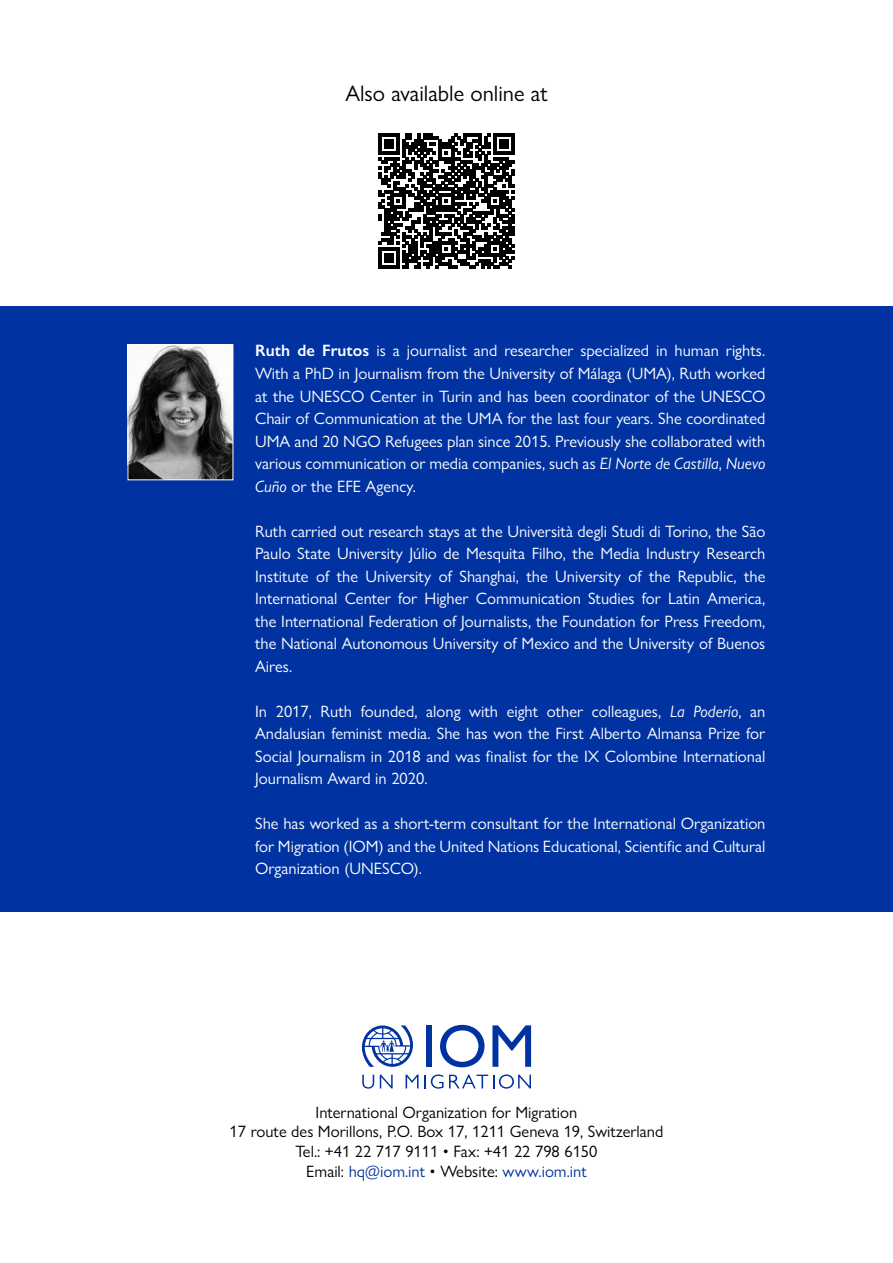
<style>
.page{position:relative;width:893px;height:1263px;background:#fff}
.page>*{position:absolute;margin:0;border:0;box-sizing:border-box;transform-origin:0 0}
.t1{font:22.5px "Gill Sans Nova";color:#000}
.t2{font:16.5px/22.5px "Gill Sans Nova";color:#fff;text-align:justify}
.t3{font:16.5px/19.8px "Gill Sans Nova";color:#000;text-align:center}
.s1{font-weight:600}
.s2{font-style:italic}
.s3{color:#0033a1}
</style>
<div class="page">
<div style="left:0;top:306px;width:893px;height:606px;background:#0033a1"></div>
<div style="left:426px;top:1025px;width:6px;height:42px;background:#0033a1"></div>
<svg style="left:440px;top:1025px;width:44px;height:42px"></svg>
<svg style="left:492px;top:1025px;width:39px;height:42px"></svg>
<svg style="left:362px;top:1075px;width:12px;height:14px"></svg>
<svg style="left:380px;top:1075px;width:13px;height:13px"></svg>
<svg style="left:406px;top:1075px;width:13px;height:13px"></svg>
<svg style="left:425px;top:1074px;width:106px;height:15px"></svg>
<svg style="left:362px;top:1025px;width:51px;height:42px"></svg>
<img style="left:130px;top:346px;width:101px;height:132px">
<div style="left:128px;top:344px;width:105px;height:136px;border:1px solid #fff"></div>
<svg style="left:379px;top:133px;width:135px;height:135px"></svg>
<h1 class="t1" style="left:345px;top:80px;width:204px">Also available online at</h1>
<p class="t2" style="left:255px;top:339px;width:512px"><span class="s1">Ruth de Frutos</span> is a journalist and researcher specialized in human rights.<br>With a PhD in Journalism from the University of Málaga (UMA), Ruth worked at the UNESCO Center in Turin and has been coordinator of the UNESCO Chair of Communication at the UMA for the last four years. She coordinated UMA and 20 NGO Refugees plan since 2015. Previously she collaborated with various communication or media companies, such as <span class="s2">El Norte de Castilla</span>, <span class="s2">Nuevo Cuño</span> or the EFE Agency.</p>
<p class="t2" style="left:255px;top:519px;width:512px">Ruth carried out research stays at the Università degli Studi di Torino, the São Paulo State University Júlio de Mesquita Filho, the Media Industry Research Institute of the University of Shanghai, the University of the Republic, the International Center for Higher Communication Studies for Latin America, the International Federation of Journalists, the Foundation for Press Freedom, the National Autonomous University of Mexico and the University of Buenos Aires.</p>
<p class="t2" style="left:255px;top:699px;width:512px">In 2017, Ruth founded, along with eight other colleagues, <span class="s2">La Poderío</span>, an Andalusian feminist media. She has won the First Alberto Almansa Prize for Social Journalism in 2018 and was finalist for the IX Colombine International Journalism Award in 2020.</p>
<p class="t2" style="left:255px;top:812px;width:512px">She has worked as a short-term consultant for the International Organization for Migration (IOM) and the United Nations Educational, Scientific and Cultural Organization (UNESCO).</p>
<p class="t3" style="left:230px;top:1102px;width:435px">International Organization for Migration<br>17 route des Morillons, P.O. Box 17, 1211 Geneva 19, Switzerland Tel.: +41 22 717 9111 • Fax: +41 22 798 6150<br>Email: <span class="s3">hq@iom.int</span> • Website: <span class="s3">www.iom.int</span></p>
</div>
